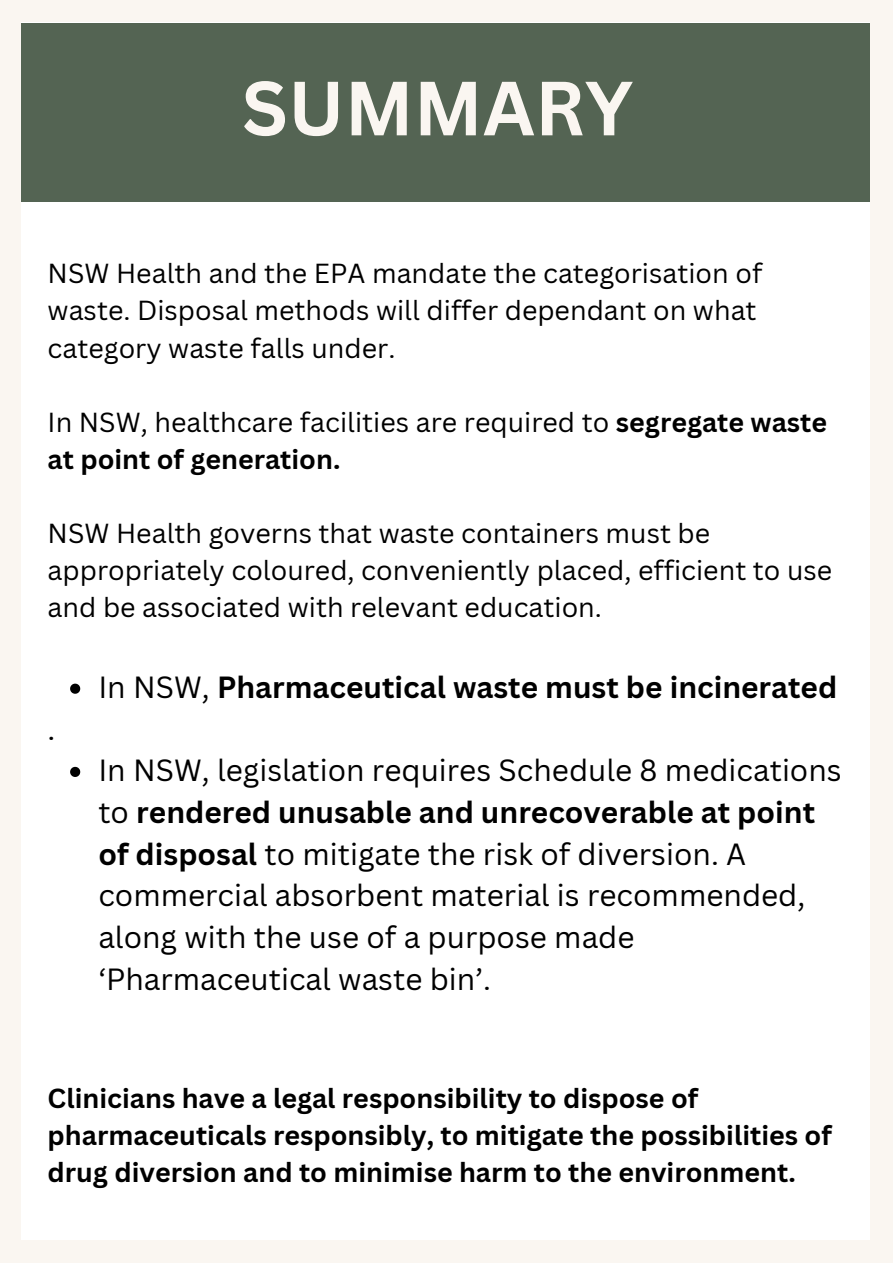
<style>
.page{position:relative;width:893px;height:1264px;background:#fff}
.page>*{position:absolute;margin:0;border:0;box-sizing:border-box;transform-origin:0 0}
.t1{font:700 75px "Canva Sans";color:#faf6f1}
.t2{font:29.85px/41.5px "Canva Sans";color:#000}
.t3{font:700 29.85px "Canva Sans";color:#000}
.t4{font:26.85px/37px "Canva Sans";color:#000}
.t5{font:700 26.85px/37px "Canva Sans";color:#000}
.s1{font-weight:700}
.s2{font-weight:400}
</style>
<div class="page">
<div style="left:0;top:0;width:892px;height:1262px;background:#faf6f1"></div>
<div style="left:21px;top:23px;width:848px;height:1217px;background:#fff"></div>
<div style="left:21px;top:23px;width:848px;height:178px;background:#546453"></div>
<svg style="left:70px;top:683px;width:10px;height:10px"></svg>
<svg style="left:70px;top:766px;width:10px;height:11px"></svg>
<p class="t1" style="left:242px;top:55px;width:392px">SUMMARY</p>
<p class="t4" style="left:48px;top:254px;width:716px">NSW Health and the EPA mandate the categorisation of waste. Disposal methods will differ dependant on what category waste falls under.</p>
<p class="t4" style="left:48px;top:403px;width:781px">In NSW, healthcare facilities are required to <span class="s1">segregate waste at point of generation.</span></p>
<p class="t4" style="left:48px;top:514px;width:786px">NSW Health governs that waste containers must be appropriately coloured, conveniently placed, efficient to use and be associated with relevant education.</p>
<p class="t2" style="left:48px;top:707px;width:9px">.</p>
<p class="t3" style="left:98px;top:666px;width:740px"><span class="s2">In NSW,</span> Pharmaceutical waste must be incinerated</p>
<p class="t2" style="left:98px;top:749px;width:744px">In NSW, legislation requires Schedule 8 medications to <span class="s1">rendered unusable and unrecoverable at point of disposal</span> to mitigate the risk of diversion. A commercial absorbent material is recommended, along with the use of a purpose made ‘Pharmaceutical waste bin’.</p>
<p class="t5" style="left:48px;top:1078px;width:785px">Clinicians have a legal responsibility to dispose of pharmaceuticals responsibly, to mitigate the possibilities of drug diversion and to minimise harm to the environment.</p>
</div>
